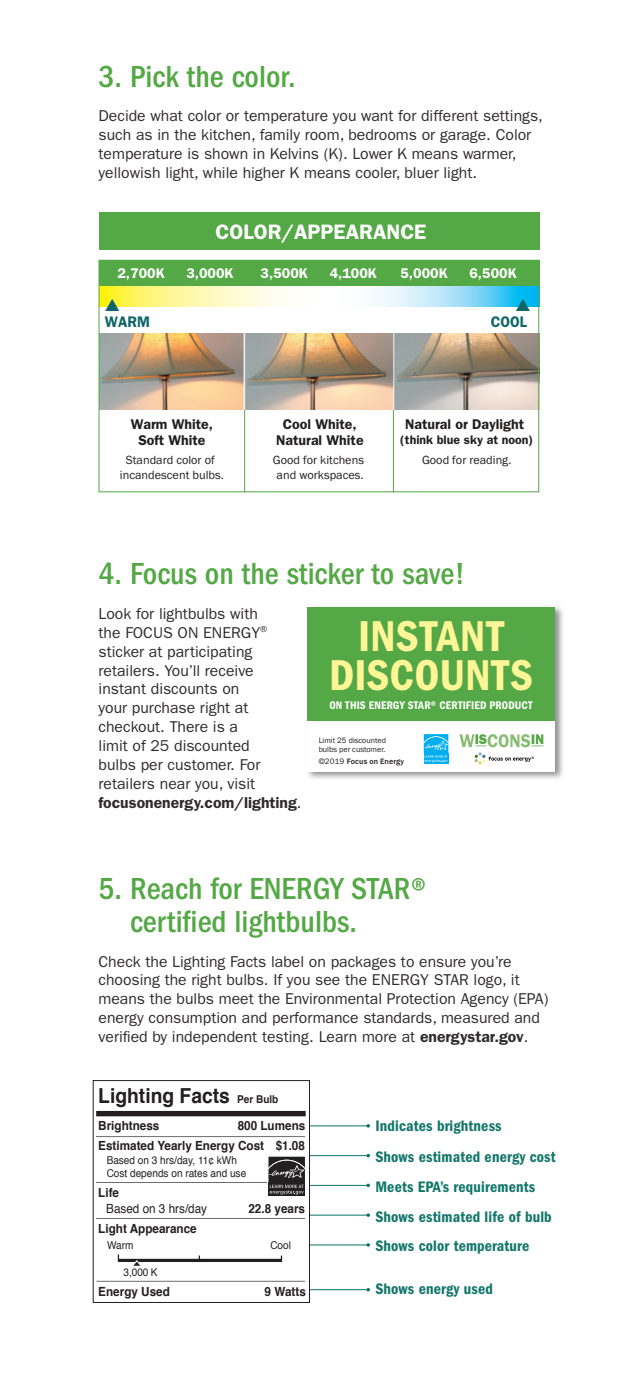
<style>
.page{position:relative;width:630px;height:1386px;background:#fff}
.page>*{position:absolute;margin:0;border:0;box-sizing:border-box;transform-origin:0 0}
.t1{font:600 condensed 44.62px/39px "Franklin Gothic";letter-spacing:.005em;color:#fff698;text-align:center}
.Heading_1{font:500 condensed 31.5px/33.2px "Franklin Gothic";color:#54a845}
.t2{font:600 21px "Franklin Gothic";color:#fff}
.t3{font:700 20.65px "Helvetica";color:#231f20;scale:.93 1}
.t4{font:15.75px/18.9px "ITC Franklin Gothic Std";color:#2e2b2c}
.t5{font:600 condensed 15.75px "Franklin Gothic";letter-spacing:.01em;color:#13766a}
.t6{font:600 15.4px "Franklin Gothic";color:#106666;scale:.95 1}
.t7{font:600 14.17px/15.9px "Franklin Gothic";color:#211e1e;text-align:center}
.t8{font:600 14.17px "Franklin Gothic";color:#fff}
.t9{font:700 12.6px/19.8px "Helvetica";color:#231f20;text-align:right;scale:.93 1}
.t10{font:12.6px/16.3px "Helvetica";color:#231f20;scale:.93 1}
.t11{font:600 12.42px "Franklin Gothic";color:#211e1e}
.t12{font:12.25px/14.5px "Franklin Gothic";color:#211e1e;text-align:center}
.t13{font:600 condensed 11.55px "Franklin Gothic";letter-spacing:.01em;color:#fff}
.t14{font:10.85px/12.6px "Helvetica";color:#231f20;scale:.93 1}
.t15{font:8.05px/9.6px "Franklin Gothic";color:#231f20}
.t16{font:500 8.05px "Franklin Gothic";letter-spacing:.02em;color:#231f20}
.s1{font-weight:600}
.s2{font-family:"ITC Franklin Gothic Std";font-weight:400}
.s3{font-size:10.85px}
.s4{font-weight:700}
</style>
<div class="page">
<hr style="left:292px;top:1125px;width:76px;height:1px;background:#0a7366">
<svg style="left:366px;top:1124px;width:4px;height:4px"></svg>
<hr style="left:292px;top:1155px;width:76px;height:1px;background:#0a7366">
<hr style="left:292px;top:1185px;width:76px;height:1px;background:#0a7366">
<hr style="left:292px;top:1215px;width:76px;height:1px;background:#0a7366">
<svg style="left:366px;top:1213px;width:4px;height:4px"></svg>
<hr style="left:292px;top:1289px;width:76px;height:1px;background:#0a7366">
<hr style="left:292px;top:1245px;width:76px;height:1px;background:#0a7366">
<svg style="left:366px;top:1243px;width:4px;height:4px"></svg>
<div style="left:93px;top:1081px;width:217px;height:221px;background:#fff"></div>
<div style="left:93px;top:1080px;width:217px;height:223px;border:1px solid #231f20"></div>
<div style="left:96px;top:1111px;width:210px;height:5px;background:#231f20"></div>
<hr style="left:96px;top:1182px;width:209px;height:1px;background:#6c6d70">
<hr style="left:96px;top:1218px;width:209px;height:1px;background:#6c6d70">
<hr style="left:96px;top:1281px;width:209px;height:1px;background:#6c6d70">
<hr style="left:118px;top:1259px;width:164px;height:3px;background:#231f20">
<svg style="left:133px;top:1260px;width:7px;height:7px"></svg>
<svg style="left:267px;top:1156px;width:38px;height:27px"></svg>
<div style="left:268px;top:1183px;width:37px;height:13px;background:#231f20"></div>
<svg style="left:268px;top:1157px;width:37px;height:38px"></svg>
<hr style="left:96px;top:1136px;width:209px;height:1px;background:#6c6d70">
<div style="left:99px;top:212px;width:440px;height:37px;background:#54a845"></div>
<hr style="left:393px;top:385px;width:1px;height:107px;background:#54a845">
<hr style="left:244px;top:365px;width:1px;height:127px;background:#54a845">
<img style="left:101px;top:334px;width:436px;height:75px">
<svg style="left:101px;top:286px;width:436px;height:20px"></svg>
<div style="left:99px;top:260px;width:440px;height:26px;background:#54a845"></div>
<div style="left:99px;top:260px;width:440px;height:232px;border:1px solid #54a845"></div>
<div style="left:305px;top:604px;width:260px;height:177px;background:#231f20;opacity:.5"></div>
<div style="left:307px;top:607px;width:248px;height:165px;background:#fff"></div>
<div style="left:307px;top:607px;width:248px;height:114px;background:#54a845"></div>
<svg style="left:423px;top:734px;width:26px;height:30px"></svg>
<div style="left:424px;top:754px;width:24px;height:10px;background:#00aeef"></div>
<svg style="left:424px;top:734px;width:24px;height:29px"></svg>
<svg style="left:459px;top:734px;width:84px;height:30px"></svg>
<svg style="left:105px;top:299px;width:14px;height:8px"></svg>
<svg style="left:516px;top:299px;width:14px;height:8px"></svg>
<p class="Heading_1" style="left:99px;top:60px;width:199px">3. Pick the color.</p>
<p class="t4" style="left:99px;top:107px;width:446px">Decide what color or temperature you want for different settings, such as in the kitchen, family room, bedrooms or garage. Color temperature is shown in Kelvins (K). Lower K means warmer, yellowish light, while higher K means cooler, bluer light.</p>
<p class="t2" style="left:216px;top:219px;width:212px">COLOR/APPEARANCE</p>
<p class="t8" style="left:118px;top:264px;width:49px">2,700K</p>
<p class="t8" style="left:186px;top:264px;width:49px">3,000K</p>
<p class="t8" style="left:261px;top:264px;width:49px">3,500K</p>
<p class="t8" style="left:330px;top:264px;width:49px">4,100K</p>
<p class="t8" style="left:400px;top:264px;width:49px">5,000K</p>
<p class="t8" style="left:469px;top:264px;width:49px">6,500K</p>
<p class="t6" style="left:105px;top:312px;width:49px">WARM</p>
<p class="t6" style="left:491px;top:312px;width:40px">COOL</p>
<p class="t7" style="left:131px;top:416px;width:84px">Warm White,<br>Soft White</p>
<p class="t7" style="left:276px;top:416px;width:89px">Cool White,<br>Natural White</p>
<p class="t7" style="left:405px;top:416px;width:121px">Natural or Daylight</p>
<p class="t11" style="left:400px;top:432px;width:135px">(think blue sky at noon)</p>
<p class="t12" style="left:120px;top:453px;width:105px">Standard color of incandescent bulbs.</p>
<p class="t12" style="left:273px;top:453px;width:93px">Good for kitchens and workspaces.</p>
<p class="t12" style="left:422px;top:453px;width:91px">Good for reading.</p>
<p class="Heading_1" style="left:99px;top:557px;width:368px">4. Focus on the sticker to save!</p>
<p class="t4" style="left:99px;top:604px;width:205px">Look for lightbulbs with<br>the FOCUS ON ENERGY<sup>® </sup>sticker at participating retailers. You’ll receive instant discounts on<br>your purchase right at checkout. There is a<br>limit of 25 discounted<br>bulbs per customer. For retailers near you, visit <span class="s1">focusonenergy.com/lighting</span>.</p>
<p class="t1" style="left:329px;top:617px;width:205px">INSTANT<br>DISCOUNTS</p>
<p class="t13" style="left:329px;top:698px;width:205px">ON THIS ENERGY STAR® CERTIFIED PRODUCT</p>
<p class="t15" style="left:319px;top:735px;width:69px">Limit 25 discounted bulbs per customer.</p>
<p class="t16" style="left:319px;top:756px;width:87px"><span class="s2">©2019</span> Focus on Energy</p>
<p class="Heading_1" style="left:130px;top:872px;width:298px;text-indent:-31px">5. Reach for ENERGY STAR® certified lightbulbs.</p>
<p class="t4" style="left:99px;top:952px;width:451px">Check the Lighting Facts label on packages to ensure you’re choosing the right bulbs. If you see the ENERGY STAR logo, it means the bulbs meet the Environmental Protection Agency (EPA) energy consumption and performance standards, measured and verified by independent testing. Learn more at <span class="s1">energystar.gov</span>.</p>
<p class="t3" style="left:98px;top:1079px;width:195px">Lighting Facts <span class="s3">Per Bulb</span></p>
<p class="t9" style="left:98px;top:1116px;width:67px">Brightness</p>
<p class="t9" style="left:98px;top:1116px;width:224px">800 Lumens<br>Estimated Yearly Energy Cost $1.08</p>
<p class="t14" style="left:107px;top:1155px;width:152px">Based on 3 hrs/day, 11¢ kWh<br>Cost depends on rates and use</p>
<p class="t10" style="left:106px;top:1185px;width:110px;text-indent:-8px"><span class="s4">Life<br></span>Based on 3 hrs/day</p>
<p class="t9" style="left:248px;top:1199px;width:62px">22.8 years</p>
<p class="t9" style="left:98px;top:1219px;width:107px">Light Appearance</p>
<p class="t14" style="left:107px;top:1239px;width:30px">Warm</p>
<p class="t14" style="left:270px;top:1239px;width:24px">Cool</p>
<p class="t14" style="left:123px;top:1266px;width:38px">3,000 K</p>
<p class="t9" style="left:98px;top:1282px;width:79px">Energy Used</p>
<p class="t9" style="left:265px;top:1282px;width:46px">9 Watts</p>
<p class="t5" style="left:375px;top:1116px;width:128px">Indicates brightness</p>
<p class="t5" style="left:375px;top:1148px;width:182px">Shows estimated energy cost</p>
<p class="t5" style="left:375px;top:1178px;width:161px">Meets EPA’s requirements</p>
<p class="t5" style="left:375px;top:1207px;width:178px">Shows estimated life of bulb</p>
<p class="t5" style="left:375px;top:1237px;width:156px">Shows color temperature</p>
<p class="t5" style="left:375px;top:1280px;width:119px">Shows energy used</p>
</div>
